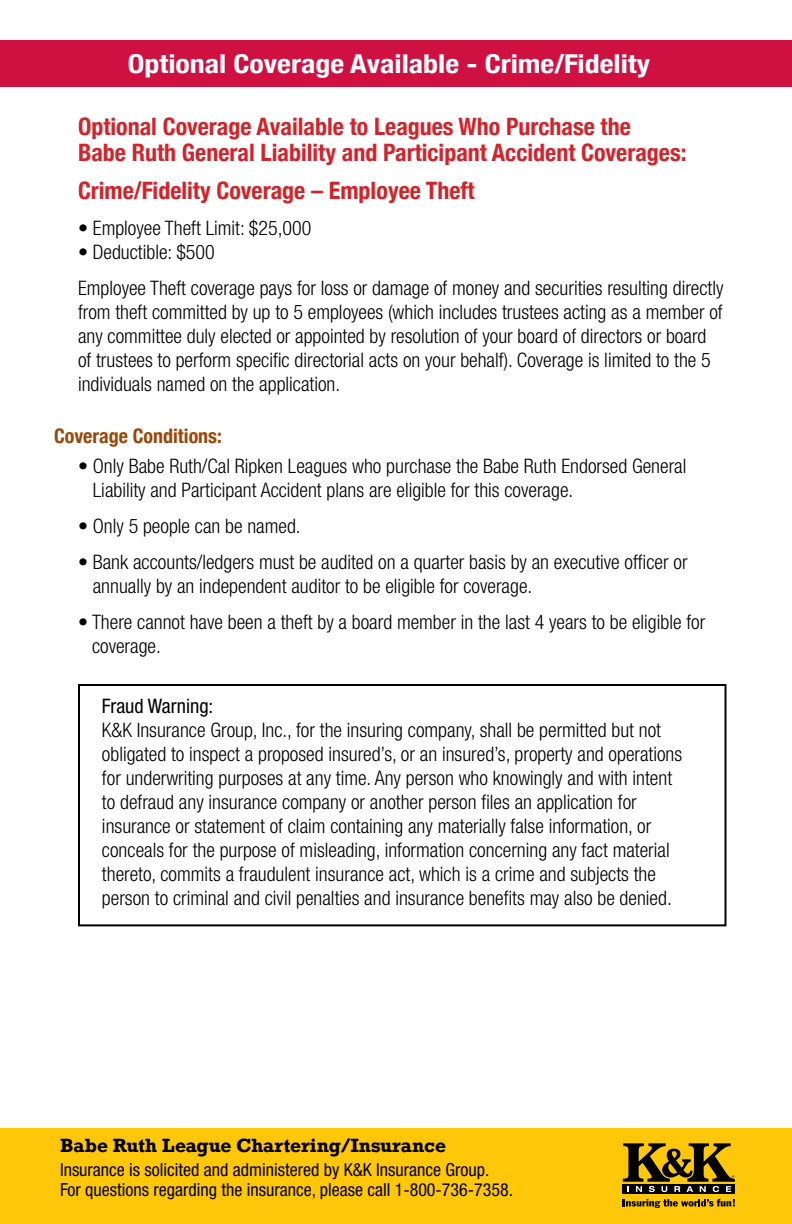
<style>
.page{position:relative;width:792px;height:1224px;background:#fff}
.page>*{position:absolute;margin:0;border:0;box-sizing:border-box;transform-origin:0 0}
.t1{font:700 condensed 26px "Helvetica Neue";color:#fff;scale:1.15 1}
.t2{font:700 condensed 24px/26px "Helvetica Neue";color:#d2232a}
.t3{font:300 condensed 20px/24px "Helvetica Neue LT Std";color:#000}
.t4{font:700 condensed 20px "Helvetica Neue";color:#994708}
.t5{font:condensed 20px "Helvetica Neue LT Std";color:#000}
.t6{font:condensed 18px/20px "Helvetica Neue LT Std";color:#000}
.t7{font:700 18px "Rockwell";color:#000}
</style>
<div class="page">
<div style="left:0;top:40px;width:792px;height:46px;background:#ce1141"></div>
<div style="left:78px;top:684px;width:648px;height:242px;border:2px solid #000"></div>
<div style="left:0;top:1128px;width:792px;height:96px;background:#ffc709"></div>
<div style="left:623px;top:1184px;width:112px;height:10px;background:#000"></div>
<svg style="left:623px;top:1199px;width:112px;height:9px"></svg>
<svg style="left:623px;top:1143px;width:112px;height:49px"></svg>
<h1 class="t1" style="left:128px;top:42px;width:456px">Optional Coverage Available - Crime/Fidelity</h1>
<p class="t2" style="left:78px;top:112px;width:610px">Optional Coverage Available to Leagues Who Purchase the<br>Babe Ruth General Liability and Participant Accident Coverages:</p>
<p class="t2" style="left:78px;top:176px;width:398px">Crime/Fidelity Coverage – Employee Theft</p>
<p class="t3" style="left:78px;top:216px;width:235px">• Employee Theft Limit: $25,000</p>
<p class="t3" style="left:78px;top:234px;width:647px;line-height:36px">• Deductible: $500<br>Employee Theft coverage pays for loss or damage of money and securities resulting directly</p>
<p class="t3" style="left:78px;top:300px;width:646px">from theft committed by up to 5 employees (which includes trustees acting as a member of any committee duly elected or appointed by resolution of your board of directors or board of trustees to perform specific directorial acts on your behalf). Coverage is limited to the 5 individuals named on the application.</p>
<p class="t4" style="left:54px;top:419px;width:169px">Coverage Conditions:</p>
<p class="t3" style="left:93px;top:454px;width:595px;text-indent:-15px">• Only Babe Ruth/Cal Ripken Leagues who purchase the Babe Ruth Endorsed General<br>Liability and Participant Accident plans are eligible for this coverage.</p>
<p class="t3" style="left:78px;top:514px;width:224px">• Only 5 people can be named.</p>
<p class="t3" style="left:93px;top:550px;width:596px;text-indent:-15px">• Bank accounts/ledgers must be audited on a quarter basis by an executive officer or annually by an independent auditor to be eligible for coverage.</p>
<p class="t3" style="left:92px;top:610px;width:615px;text-indent:-14px">• There cannot have been a theft by a board member in the last 4 years to be eligible for coverage.</p>
<p class="t5" style="left:102px;top:694px;width:113px">Fraud Warning:</p>
<p class="t3" style="left:102px;top:718px;width:582px">K&amp;K Insurance Group, Inc., for the insuring company, shall be permitted but not obligated to inspect a proposed insured’s, or an insured’s, property and operations for underwriting purposes at any time. Any person who knowingly and with intent to defraud any insurance company or another person files an application for insurance or statement of claim containing any materially false information, or conceals for the purpose of misleading, information concerning any fact material thereto, commits a fraudulent insurance act, which is a crime and subjects the person to criminal and civil penalties and insurance benefits may also be denied.</p>
<p class="t7" style="left:60px;top:1134px;width:387px">Babe Ruth League Chartering/Insurance</p>
<p class="t6" style="left:60px;top:1160px;width:455px">Insurance is solicited and administered by K&amp;K Insurance Group.<br>For questions regarding the insurance, please call 1-800-736-7358.</p>
</div>
